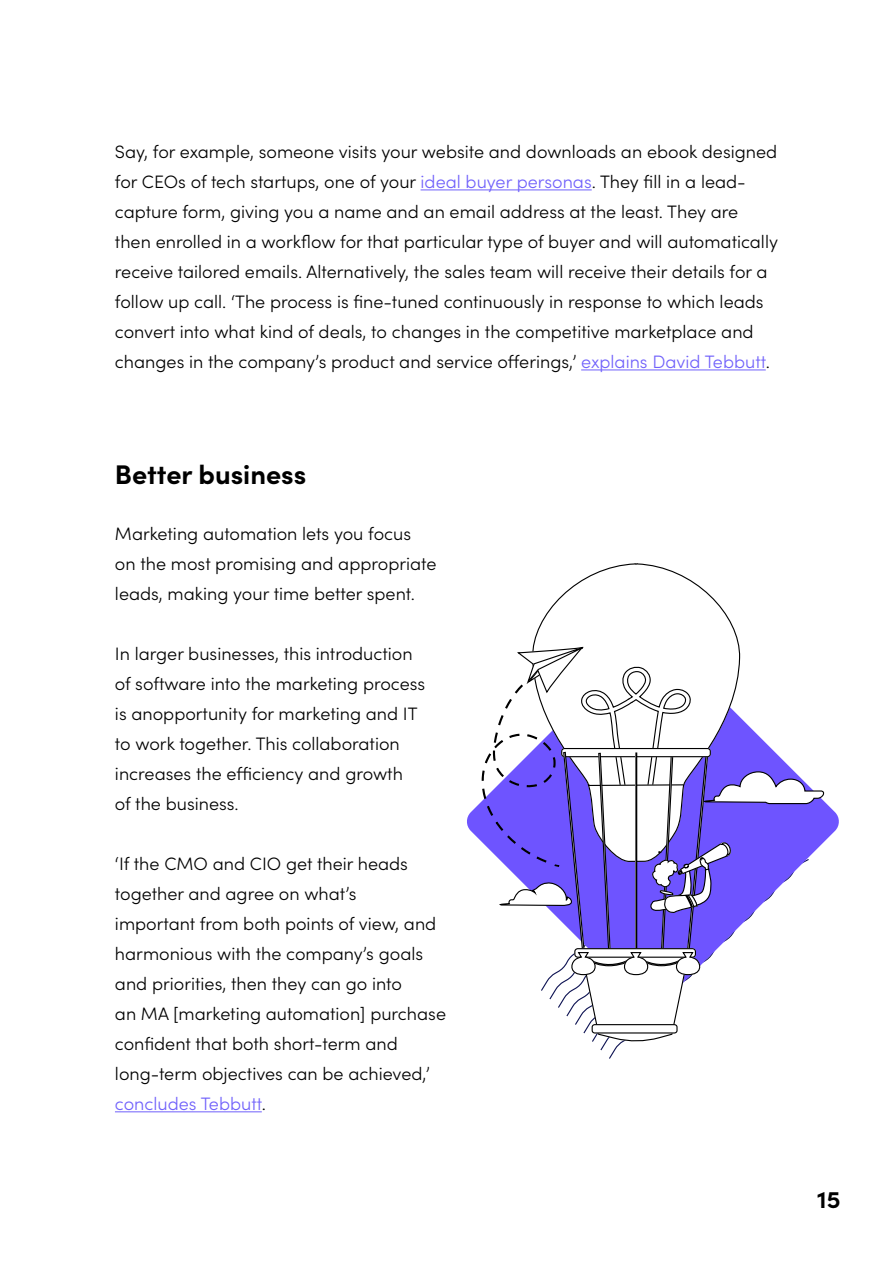
<style>
.page{position:relative;width:893px;height:1263px;background:#fff}
.page>*{position:absolute;margin:0;border:0;box-sizing:border-box;transform-origin:0 0}
.t1{font:700 27px "Sofia Pro";color:#000}
.t2{font:700 24px "Sofia Pro";color:#000}
.t3{font:300 18px/30px "Sofia Pro";color:#000}
.s1{color:#7061fb}
</style>
<div class="page">
<hr style="left:421px;top:189px;width:171px;height:1px;background:#7061fb">
<hr style="left:581px;top:369px;width:185px;height:1px;background:#7061fb">
<hr style="left:115px;top:1111px;width:147px;height:1px;background:#7061fb">
<svg style="left:467px;top:802px;width:372px;height:39px"></svg>
<svg style="left:535px;top:563px;width:202px;height:73px"></svg>
<svg style="left:481px;top:636px;width:345px;height:423px"></svg>
<p class="t3" style="left:115px;top:136px;width:664px">Say, for example, someone visits your website and downloads an ebook designed for CEOs of tech startups, one of your <span class="s1">ideal buyer personas</span>. They fill in a lead&shy;capture form, giving you a name and an email address at the least. They are then enrolled in a workflow for that particular type of buyer and will automatically receive tailored emails. Alternatively, the sales team will receive their details for a follow up call. ‘The process is fine-tuned continuously in response to which leads convert into what kind of deals, to changes in the competitive marketplace and changes in the company’s product and service offerings,’ <span class="s1">explains David Tebbutt</span>.</p>
<h1 class="t1" style="left:115px;top:454px;width:193px">Better business</h1>
<p class="t3" style="left:115px;top:518px;width:323px">Marketing automation lets you focus<br>on the most promising and appropriate leads, making your time better spent.</p>
<p class="t3" style="left:115px;top:638px;width:312px">In larger businesses, this introduction of software into the marketing process is anopportunity for marketing and IT to work together. This collaboration increases the efficiency and growth<br>of the business.</p>
<p class="t3" style="left:115px;top:848px;width:333px">‘If the CMO and CIO get their heads together and agree on what’s<br>important from both points of view, and harmonious with the company’s goals and priorities, then they can go into<br>an MA [marketing automation] purchase confident that both short-term and long-term objectives can be achieved,’ <span class="s1">concludes Tebbutt</span>.</p>
<h2 class="t2" style="left:817px;top:1181px;width:25px">15</h2>
</div>
